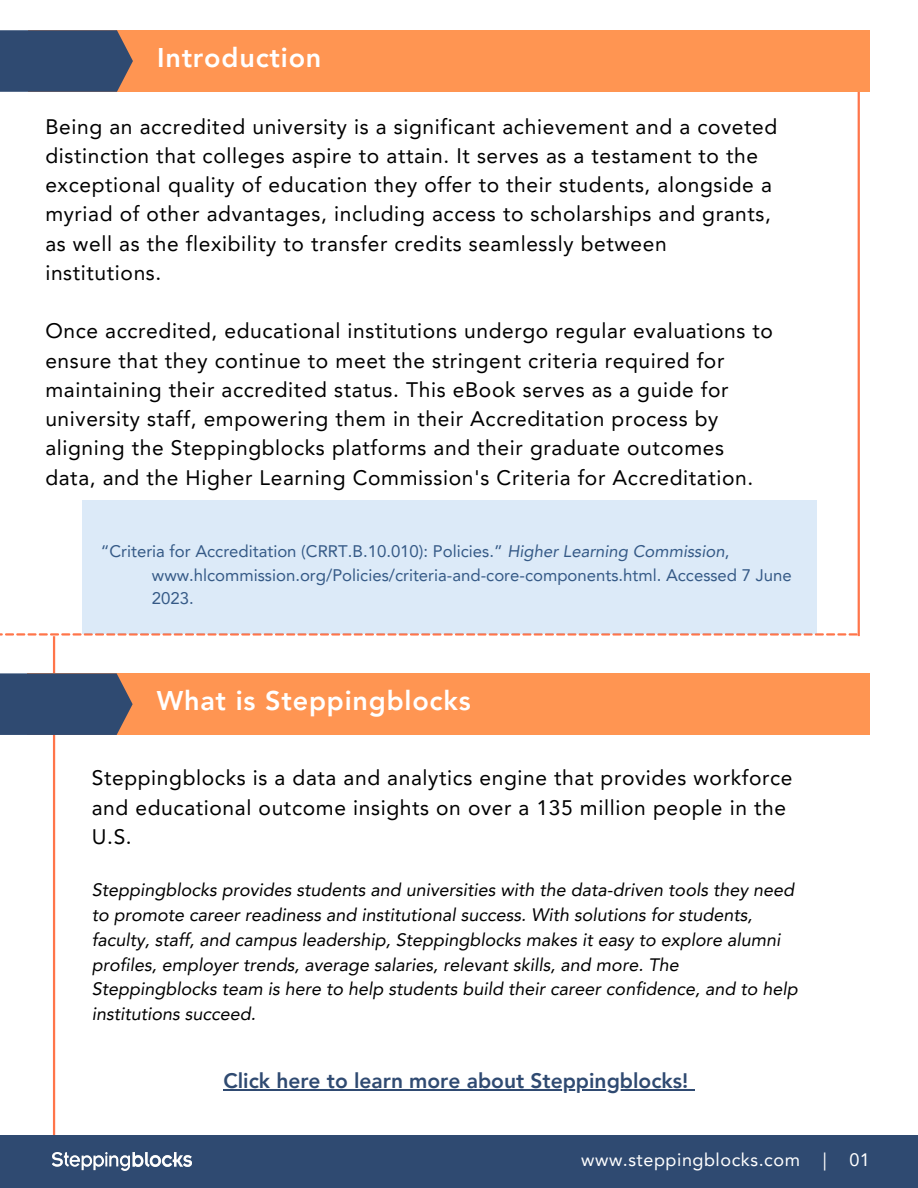
<style>
.page{position:relative;width:918px;height:1188px;background:#fff}
.page>*{position:absolute;margin:0;border:0;box-sizing:border-box;transform-origin:0 0}
.t1{font:800 27px "Avenir LT Pro";letter-spacing:.03em;color:#fff}
.t2{font:21px/29.2px "Avenir LT Pro";letter-spacing:.03em;color:#000}
.t3{font:800 21px "Avenir LT Pro";color:#2f4a71}
.t4{font:italic 18px/24.8px "Avenir LT Pro";color:#000}
.t5{font:18px "Avenir LT Pro";letter-spacing:.03em;color:#fff}
.t6{font:16.8px "Avenir LT Pro";color:#2f4a71}
.s1{font-style:italic}
</style>
<div class="page">
<hr style="left:858px;top:92px;width:2px;height:544px;background:#ff754a">
<div style="left:28px;top:30px;width:842px;height:62px;background:#ff9552"></div>
<svg style="left:0;top:30px;width:133px;height:62px;background:#3d4f6f"></svg>
<hr style="left:53px;top:636px;width:2px;height:552px;background:#ff754a">
<div style="left:28px;top:673px;width:842px;height:62px;background:#ff9552"></div>
<svg style="left:0;top:673px;width:133px;height:62px;background:#3d4f6f"></svg>
<svg style="left:0;top:633px;width:858px;height:3px;background:#f5ae9a"></svg>
<div style="left:0;top:1135px;width:918px;height:53px;background:#2f4a71"></div>
<img style="left:53px;top:1153px;width:138px;height:18px">
<hr style="left:223px;top:1089px;width:465px;height:1px;background:#2f4a71">
<div style="left:82px;top:500px;width:734px;height:133px;background:#dceaf8"></div>
<p class="t1" style="left:157px;top:47px;width:166px">Introduction</p>
<p class="t2" style="left:45px;top:114px;width:734px">Being an accredited university is a significant achievement and a coveted distinction that colleges aspire to attain. It serves as a testament to the exceptional quality of education they offer to their students, alongside a myriad of other advantages, including access to scholarships and grants, as well as the flexibility to transfer credits seamlessly between institutions.</p>
<p class="t2" style="left:45px;top:318px;width:729px">Once accredited, educational institutions undergo regular evaluations to ensure that they continue to meet the stringent criteria required for maintaining their accredited status. This eBook serves as a guide for university staff, empowering them in their Accreditation process by aligning the Steppingblocks platforms and their graduate outcomes data, and the Higher Learning Commission's Criteria for Accreditation.</p>
<p class="t6" style="left:101px;top:545px;width:630px">“Criteria for Accreditation (CRRT.B.10.010): Policies.” <span class="s1">Higher Learning Commission</span>,</p>
<p class="t6" style="left:152px;top:568px;width:641px">www.hlcommission.org/Policies/criteria-and-core-components.html. Accessed 7 June</p>
<p class="t6" style="left:152px;top:591px;width:43px">2023.</p>
<p class="t1" style="left:157px;top:690px;width:316px">What is Steppingblocks</p>
<p class="t2" style="left:92px;top:765px;width:702px">Steppingblocks is a data and analytics engine that provides workforce and educational outcome insights on over a 135 million people in the<br>U.S.</p>
<p class="t4" style="left:92px;top:879px;width:707px">Steppingblocks provides students and universities with the data-driven tools they need to promote career readiness and institutional success. With solutions for students, faculty, staff, and campus leadership, Steppingblocks makes it easy to explore alumni profiles, employer trends, average salaries, relevant skills, and more. The Steppingblocks team is here to help students build their career confidence, and to help institutions succeed.</p>
<p class="t3" style="left:223px;top:1072px;width:466px">Click here to learn more about Steppingblocks!</p>
<p class="t5" style="left:581px;top:1152px;width:220px">www.steppingblocks.com</p>
<p class="t5" style="left:823px;top:1152px;width:5px">|</p>
<p class="t5" style="left:849px;top:1152px;width:22px">01</p>
</div>
